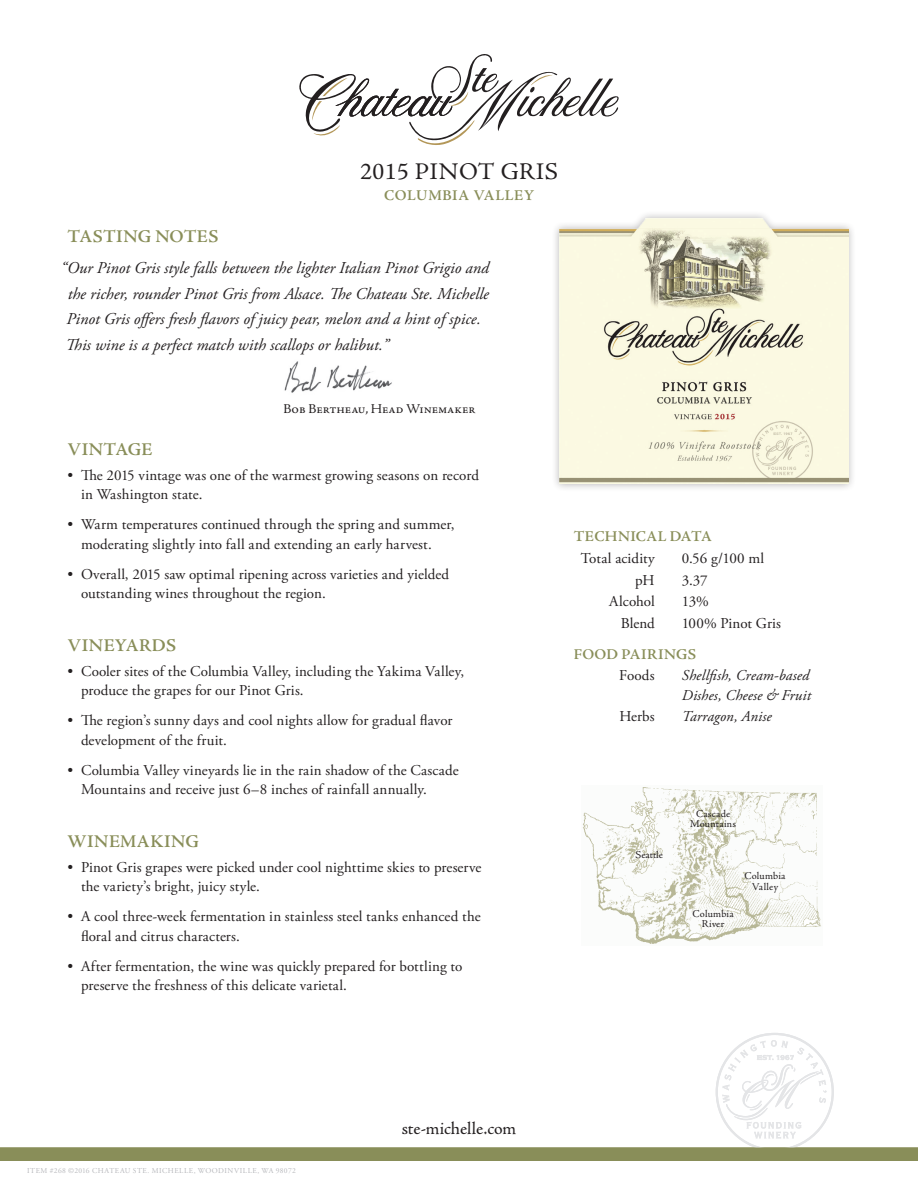
<style>
.page{position:relative;width:918px;height:1188px;background:#fff}
.page>*{position:absolute;margin:0;border:0;box-sizing:border-box;transform-origin:0 0}
.t1{font:24px "Adobe Jenson Pro";letter-spacing:.025em;color:#231f20}
.t2{font:600 18px "Adobe Jenson Pro";letter-spacing:.02em;color:#898e59}
.t3{font:18px "Adobe Jenson Pro";letter-spacing:-.005em;color:#231f20}
.t4{font:italic 16.5px/25.5px "Adobe Garamond Pro";color:#231f20}
.t5{font:15px/19.5px "Adobe Garamond Pro";letter-spacing:.01em;color:#231f20}
.t6{font:italic 15px/19.5px "Adobe Garamond Pro";letter-spacing:.01em;color:#231f20}
.t7{font:600 15px "Adobe Jenson Pro";letter-spacing:.025em;color:#898e59}
.t8{font:13.5px "Adobe Jenson Pro";color:#231f20}
.t9{font:10.5px/10.5px "Adobe Jenson Pro";letter-spacing:.02em;color:#231f20;text-align:center}
.t10{font:10.5px "Adobe Jenson Pro";letter-spacing:-.005em;color:#231f20}
.t11{font:7.5px "Adobe Garamond Pro";letter-spacing:.07em;color:#b6b7bb}
</style>
<div class="page">
<img style="left:582px;top:787px;width:239px;height:157px">
<svg style="left:299px;top:54px;width:320px;height:91px"></svg>
<svg style="left:0;top:1033px;width:918px;height:115px"></svg>
<div style="left:0;top:1148px;width:918px;height:13px;background:#898e59"></div>
<div style="left:551px;top:210px;width:305px;height:282px;background:#231f20;opacity:.33"></div>
<img style="left:560px;top:218px;width:288px;height:265px">
<img style="left:284px;top:361px;width:108px;height:32px">
<h1 class="t1" style="left:360px;top:158px;width:199px">2015 PINOT GRIS</h1>
<p class="t7" style="left:384px;top:187px;width:151px">COLUMBIA VALLEY</p>
<p class="t2" style="left:68px;top:227px;width:152px">TASTING NOTES</p>
<p class="t4" style="left:61px;top:256px;width:430px">“Our Pinot Gris style falls between the lighter Italian Pinot Grigio and the richer, rounder Pinot Gris from Alsace. The Chateau Ste. Michelle Pinot Gris offers fresh flavors of juicy pear, melon and a hint of spice.<br>This wine is a perfect match with scallops or halibut.”</p>
<p class="t8" style="left:284px;top:401px;width:194px">Bob Bertheau, Head Winemaker</p>
<p class="t2" style="left:68px;top:439px;width:86px">VINTAGE</p>
<p class="t5" style="left:81px;top:466px;width:400px;text-indent:-14px">• The 2015 vintage was one of the warmest growing seasons on record in Washington state.</p>
<p class="t5" style="left:81px;top:515px;width:375px;text-indent:-14px">• Warm temperatures continued through the spring and summer, moderating slightly into fall and extending an early harvest.</p>
<p class="t5" style="left:81px;top:565px;width:370px;text-indent:-14px">• Overall, 2015 saw optimal ripening across varieties and yielded outstanding wines throughout the region.</p>
<p class="t2" style="left:68px;top:635px;width:110px">VINEYARDS</p>
<p class="t5" style="left:81px;top:662px;width:385px;text-indent:-14px">• Cooler sites of the Columbia Valley, including the Yakima Valley, produce the grapes for our Pinot Gris.</p>
<p class="t5" style="left:81px;top:711px;width:373px;text-indent:-14px">• The region’s sunny days and cool nights allow for gradual flavor development of the fruit.</p>
<p class="t5" style="left:81px;top:761px;width:379px;text-indent:-14px">• Columbia Valley vineyards lie in the rain shadow of the Cascade<br>Mountains and receive just 6–8 inches of rainfall annually.</p>
<p class="t2" style="left:68px;top:831px;width:133px">WINEMAKING</p>
<p class="t5" style="left:81px;top:858px;width:402px;text-indent:-14px">• Pinot Gris grapes were picked under cool nighttime skies to preserve the variety’s bright, juicy style.</p>
<p class="t5" style="left:81px;top:907px;width:401px;text-indent:-14px">• A cool three-week fermentation in stainless steel tanks enhanced the floral and citrus characters.</p>
<p class="t5" style="left:81px;top:957px;width:383px;text-indent:-14px">• After fermentation, the wine was quickly prepared for bottling to preserve the freshness of this delicate varietal.</p>
<p class="t7" style="left:574px;top:528px;width:140px">TECHNICAL DATA</p>
<p class="t5" style="left:581px;top:549px;width:75px">Total acidity</p>
<p class="t5" style="left:682px;top:549px;width:84px">0.56 g/100 ml</p>
<p class="t5" style="left:635px;top:571px;width:21px">pH</p>
<p class="t5" style="left:682px;top:571px;width:27px">3.37</p>
<p class="t5" style="left:609px;top:592px;width:47px">Alcohol</p>
<p class="t5" style="left:682px;top:592px;width:29px">13%</p>
<p class="t5" style="left:621px;top:614px;width:36px">Blend</p>
<p class="t5" style="left:682px;top:614px;width:101px">100% Pinot Gris</p>
<p class="t7" style="left:574px;top:645px;width:124px">FOOD PAIRINGS</p>
<p class="t5" style="left:619px;top:666px;width:37px">Foods</p>
<p class="t6" style="left:682px;top:666px;width:131px">Shellfish, Cream-based<br>Dishes, Cheese &amp; Fruit</p>
<p class="t5" style="left:619px;top:707px;width:37px">Herbs</p>
<p class="t6" style="left:682px;top:707px;width:91px">Tarragon, Anise</p>
<p class="t10" style="left:635px;top:849px;width:29px">Seattle</p>
<p class="t9" style="left:690px;top:809px;width:48px">Cascade<br>Mountains</p>
<p class="t9" style="left:693px;top:909px;width:43px">Columbia<br>River</p>
<p class="t9" style="left:744px;top:871px;width:43px">Columbia<br>Valley</p>
<p class="t11" style="left:27px;top:1167px;width:270px">ITEM #268 ©2016 CHATEAU STE. MICHELLE, WOODINVILLE, WA 98072</p>
<p class="t3" style="left:402px;top:1118px;width:116px">ste-michelle.com</p>
</div>
